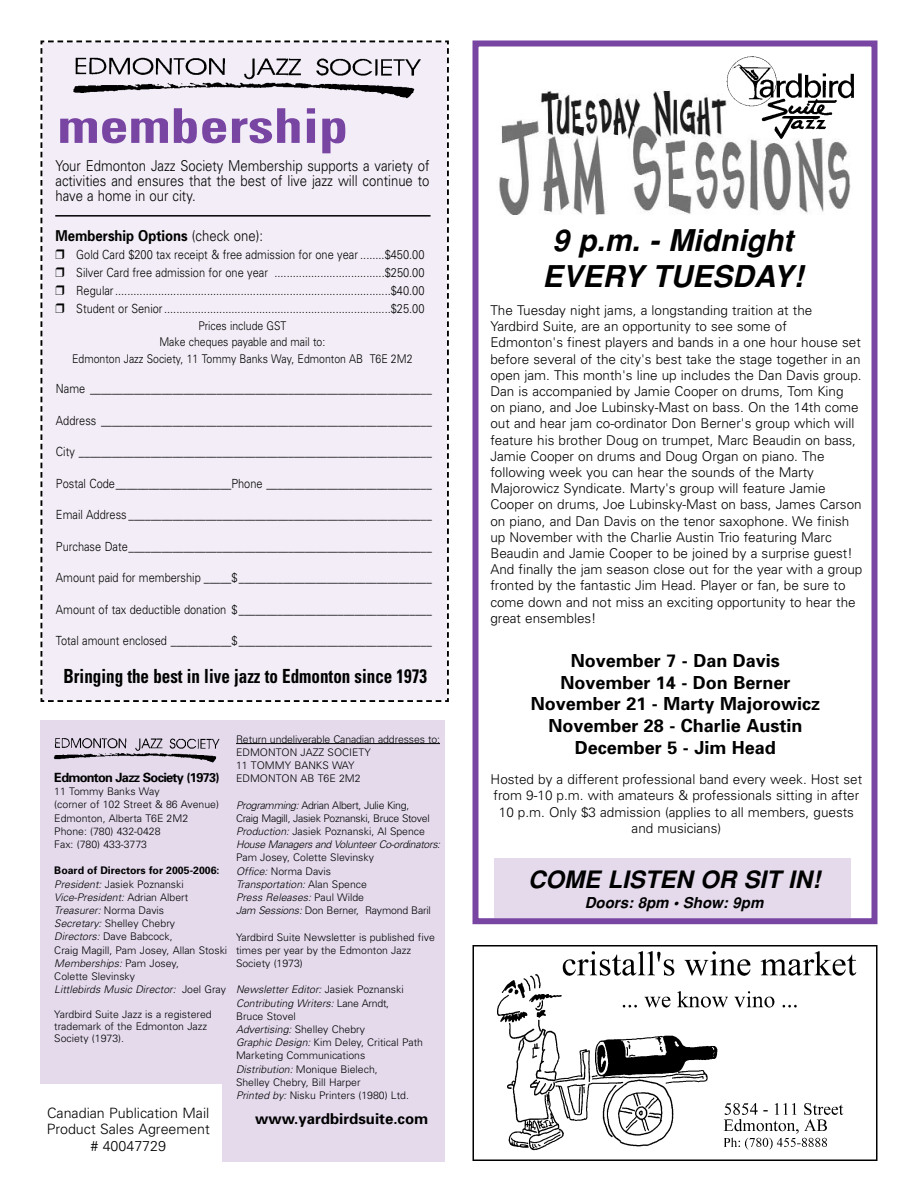
<style>
.page{position:relative;width:918px;height:1188px;background:#fff}
.page>*{position:absolute;margin:0;border:0;box-sizing:border-box;transform-origin:0 0}
.t1{font:700 condensed 48px "Univers";color:#7845a3;scale:1.21 1}
.t2{font:italic 700 30px/36px "Helvetica";color:#000;text-align:center}
.t3{font:italic 700 24px "Helvetica";color:#000}
.t4{font:700 condensed 19.5px "Univers";color:#000;scale:.87 1}
.t5{font:700 18px/21.6px "Univers";color:#000;text-align:center}
.t6{font:300 15px/15px "Univers";color:#000;text-align:justify;scale:.87 1}
.t7{font:700 15px "Univers";color:#000;scale:.87 1}
.t8{font:700 15px "Univers";color:#000}
.t9{font:italic 700 15px "Helvetica";color:#000}
.t10{font:300 14.25px/16.5px "Univers";color:#000;text-align:center}
.t11{font:300 13.5px/16.2px "Univers";color:#000;text-align:center}
.t12{font:700 12.75px "Univers";letter-spacing:-.055em;color:#000}
.t13{font:300 12.6px/18px "Univers";color:#000;text-align:justify;scale:.87 1}
.t14{font:300 12px/16.5px "Univers";color:#000;text-align:center;scale:.87 1}
.t15{font:300 10.5px/13.2px "Univers";color:#000}
.t16{font:300 10.5px/13.2px "Univers";letter-spacing:-.03em;color:#000}
.s1{font-weight:300}
.s2{font-weight:700}
.s3{font-style:italic}
</style>
<div class="page">
<div style="left:40px;top:40px;width:409px;height:662px;background:#f2edf6"></div>
<img style="left:68px;top:56px;width:353px;height:45px">
<hr style="left:55px;top:215px;width:376px;height:2px;background:#000">
<div style="left:40px;top:720px;width:406px;height:442px;background:#e4daec"></div>
<img style="left:53px;top:738px;width:167px;height:25px">
<div style="left:27px;top:1084px;width:195px;height:78px;background:#fff"></div>
<svg style="left:236px;top:743px;width:25px;height:1px"></svg>
<hr style="left:261px;top:743px;width:137px;height:1px;background:#000">
<hr style="left:398px;top:743px;width:42px;height:1px;background:#000">
<img style="left:497px;top:951px;width:360px;height:200px">
<div style="left:472px;top:945px;width:406px;height:216px;border:2px solid #000"></div>
<div style="left:495px;top:859px;width:356px;height:59px;background:#e4daec"></div>
<div style="left:472px;top:40px;width:406px;height:884px;border:6px solid #7845a3"></div>
<img style="left:499px;top:90px;width:352px;height:125px">
<img style="left:727px;top:56px;width:127px;height:83px">
<h1 class="t1" style="left:58px;top:108px;width:242px">membership</h1>
<p class="t6" style="left:55px;top:160px;width:431px">Your Edmonton Jazz Society Membership supports a variety of activities and ensures that the best of live jazz will continue to have a home in our city.</p>
<p class="t7" style="left:56px;top:230px;width:240px">Membership Options <span class="s1">(check one):</span></p>
<p class="t13" style="left:56px;top:247px;width:426px">❒ Gold Card $200 tax receipt &amp; free admission for one year ........$450.00 ❒ Silver Card free admission for one year ....................................$250.00 ❒ Regular..........................................................................................$40.00 ❒ Student or Senior..........................................................................$25.00</p>
<p class="t14" style="left:72px;top:318px;width:393px">Prices include GST<br>Make cheques payable and mail to:<br>Edmonton Jazz Society, 11 Tommy Banks Way, Edmonton AB T6E 2M2</p>
<p class="t13" style="left:56px;top:381px;width:434px">Name ______________________________________________________________</p>
<p class="t13" style="left:56px;top:412px;width:434px">Address ____________________________________________________________</p>
<p class="t13" style="left:56px;top:444px;width:434px">City ________________________________________________________________</p>
<p class="t13" style="left:56px;top:475px;width:434px">Postal Code_____________________Phone ______________________________</p>
<p class="t13" style="left:56px;top:507px;width:434px">Email Address _______________________________________________________</p>
<p class="t13" style="left:56px;top:538px;width:434px">Purchase Date_______________________________________________________</p>
<p class="t13" style="left:56px;top:570px;width:434px">Amount paid for membership _____$___________________________________</p>
<p class="t13" style="left:56px;top:601px;width:434px">Amount of tax deductible donation $___________________________________</p>
<p class="t13" style="left:56px;top:633px;width:434px">Total amount enclosed ___________$___________________________________</p>
<h3 class="t4" style="left:64px;top:669px;width:419px">Bringing the best in live jazz to Edmonton since 1973</h3>
<p class="t12" style="left:54px;top:773px;width:167px">Edmonton Jazz Society (1973)</p>
<p class="t15" style="left:54px;top:786px;width:166px">11 Tommy Banks Way<br>(corner of 102 Street &amp; 86 Avenue)<br>Edmonton, Alberta T6E 2M2<br>Phone: (780) 432-0428<br>Fax: (780) 433-3773</p>
<p class="t15" style="left:54px;top:865px;width:174px"><span class="s2">Board of Directors for 2005-2006:<br></span><span class="s3">President:</span> Jasiek Poznanski<br><span class="s3">Vice-President:</span> A d r i a n A l b e rt<br><span class="s3">Treasurer:</span> Norma Davis<br><span class="s3">Secretary:</span> Shelley Chebry<br><span class="s3">Directors:</span> Dave Babcock,<br>Craig Magill, Pam Josey, Allan Stoski<br><span class="s3">Memberships:</span> P a m J o s e y,<br>Colette Slevinsky<br><span class="s3">Littlebirds Music Director:</span> J o e l G r a y</p>
<p class="t15" style="left:54px;top:1010px;width:159px;line-height:12px">Yardbird Suite Jazz is a registered trademark of the Edmonton Jazz<br>Society (1973).</p>
<p class="t10" style="left:47px;top:1106px;width:165px">Canadian Publication Mail<br>Product Sales Agreement # 40047729</p>
<p class="t15" style="left:236px;top:733px;width:205px">Return undeliverable Canadian addresses to:<br>EDMONTON JAZZ SOCIETY<br>11 TOMMY BANKS WAY<br>EDMONTON AB T6E 2M2</p>
<p class="t16" style="left:236px;top:799px;width:208px"><span class="s3">Programming:</span>Adrian Albert, Julie King,<br>Craig Magill, Jasiek Poznanski, Bruce Stovel <span class="s3">Production:</span> Jasiek Poznanski, Al Spence <span class="s3">House Managers and VolunteerCo-ordinators:</span></p>
<p class="t15" style="left:236px;top:852px;width:196px">Pam Josey, Colette Slevinsky<br><span class="s3">Office:</span> Norma Davis<br><span class="s3">Transportation:</span> A l a n S p e n c e<br><span class="s3">Press Releases:</span> P a u l W i l d e<br><span class="s3">Jam Sessions:</span>Don Berner, Raymond Baril</p>
<p class="t15" style="left:236px;top:931px;width:200px">Yardbird Suite Newsletter is published five times per year by the Edmonton Jazz<br>Society (1973)</p>
<p class="t15" style="left:236px;top:984px;width:188px"><span class="s3">Newsletter Editor:</span> J a s i e k P o z n a n s k i<br><span class="s3">Contributing Writers:</span> L a n e A r n d t ,<br>Bruce Stovel<br><span class="s3">Advertising:</span> Shelley Chebry<br><span class="s3">Graphic Design:</span> Kim Deley, Critical Path<br>Marketing Communications<br><span class="s3">Distribution:</span> Monique Bielech,<br>Shelley Chebry, Bill Harper<br><span class="s3">Printed by:</span> Nisku Printers (1980) Ltd.</p>
<p class="t8" style="left:255px;top:1114px;width:175px">www.yardbirdsuite.com</p>
<h2 class="t2" style="left:542px;top:226px;width:268px">9 p.m. - Midnig ht<br>EVERY TUESDAY!</h2>
<p class="t11" style="left:490px;top:303px;width:374px;text-align:left">The Tuesday night jams, a longstanding traition at the Yardbird Suite, are an opportunity to see some of Edmonton's finest players and bands in a one hour house set before several of the city's best take the stage together in an open jam. This month's line up includes the Dan Davis group.<br>Dan is accompanied by Jamie Cooper on drums, Tom King<br>on piano, and Joe Lubinsky-Mast on bass. On the 14th come out and hear jam co-ordinator Don Berner's group which will feature his brother Doug on trumpet, Marc Beaudin on bass, Jamie Cooper on drums and Doug Organ on piano. The following week you can hear the sounds of the Marty Majorowicz Syndicate. Marty's group will feature Jamie Cooper on drums, Joe Lubinsky-Mast on bass, James Carson on piano, and Dan Davis on the tenor saxophone. We finish up November with the Charlie Austin Trio featuring Marc Beaudin and Jamie Cooper to be joined by a surprise guest!<br>And finally the jam season close out for the year with a group fronted by the fantastic Jim Head. Player or fan, be sure to come down and not miss an exciting opportunity to hear the great ensembles!</p>
<h3 class="t5" style="left:531px;top:652px;width:291px">November 7 - Dan Davis<br>November 14 - Don Berner<br>November 21 - Marty Majorowicz<br>November 28 - Charlie Austin<br>December 5 - Jim Head</h3>
<p class="t11" style="left:491px;top:773px;width:373px">Hosted by a different professional band every week. Host set from 9-10 p.m. with amateurs &amp; professionals sitting in after 10 p.m. Only $3 admission (applies to all members, guests and musicians)</p>
<h3 class="t3" style="left:528px;top:871px;width:298px">COME LISTEN OR SIT IN!</h3>
<p class="t9" style="left:585px;top:897px;width:183px">Doors: 8pm • Show: 9pm</p>
</div>
